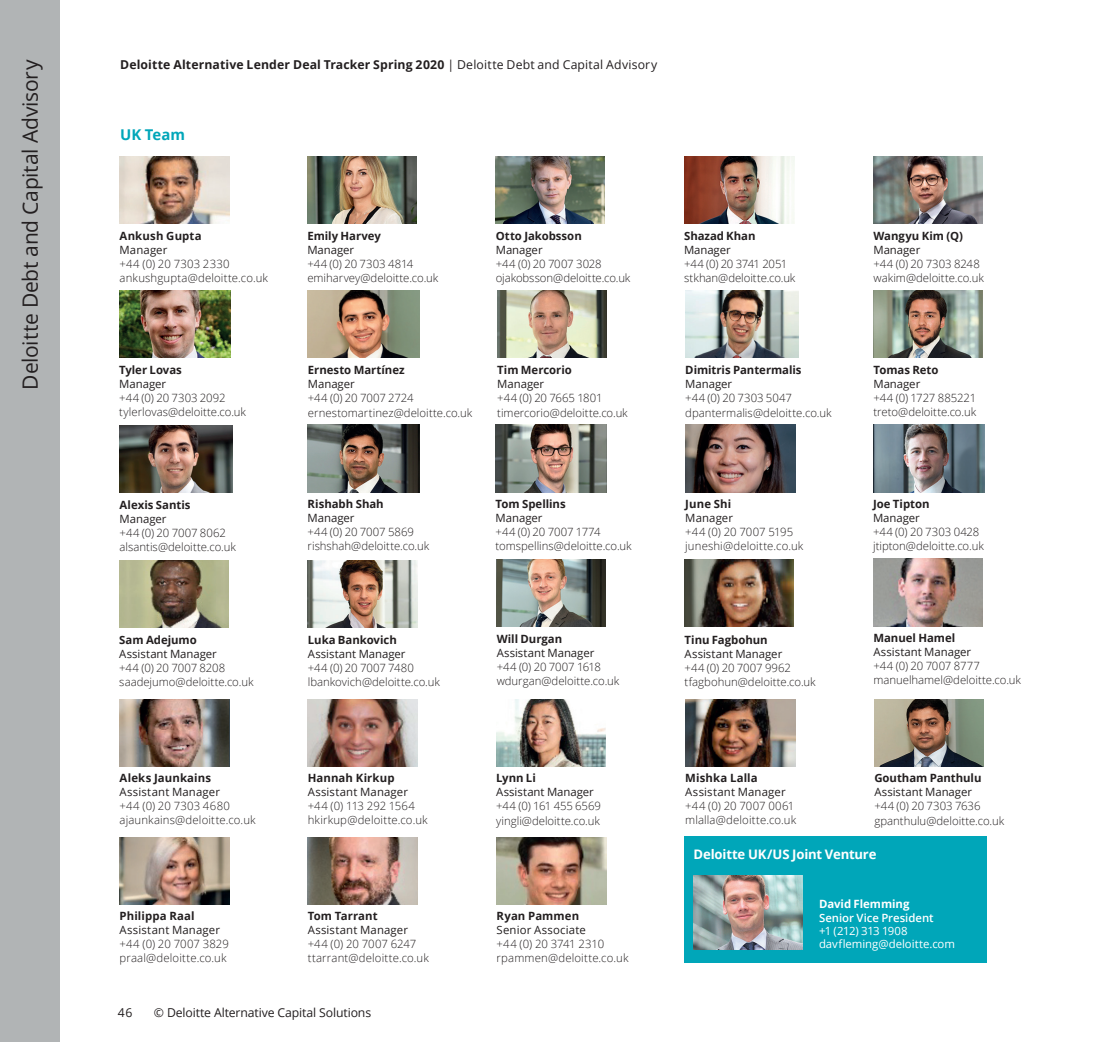
<style>
.page{position:relative;width:1102px;height:1042px;background:#fff}
.page>*{position:absolute;margin:0;border:0;box-sizing:border-box;transform-origin:0 0}
.t1{font:21px "Open Sans";letter-spacing:-.01em;color:#231f20}
.t2{font:700 14.88px "Open Sans";color:#00a6b9}
.t3{font:700 13.12px "Open Sans";letter-spacing:-.015em;color:#fff}
.t4{font:700 12.25px "Open Sans";letter-spacing:.01em;color:#231f20}
.t5{font:12.25px "Open Sans";letter-spacing:-.01em;color:#231f20}
.t6{font:300 11.38px/14px "Open Sans";color:#231f20}
.t7{font:700 11.38px "Open Sans";color:#231f20}
.t8{font:11.38px "Open Sans";color:#231f20}
.t9{font:11.38px/13.1px "Open Sans";color:#fff}
.t10{font:600 11.38px "Open Sans";color:#fff}
.t11{font:700 11.38px "Open Sans";letter-spacing:-.005em;color:#fff}
.s1{font-weight:400}
</style>
<div class="page">
<img style="left:308px;top:560px;width:109px;height:68px">
<img style="left:496px;top:559px;width:110px;height:68px">
<img style="left:874px;top:699px;width:109px;height:67px">
<img style="left:873px;top:290px;width:109px;height:68px">
<img style="left:497px;top:291px;width:109px;height:67px">
<img style="left:496px;top:699px;width:109px;height:67px">
<img style="left:119px;top:560px;width:109px;height:68px">
<img style="left:684px;top:559px;width:109px;height:68px">
<img style="left:873px;top:559px;width:109px;height:67px">
<div style="left:684px;top:836px;width:302px;height:126px;background:#00a6b9"></div>
<img style="left:693px;top:875px;width:108px;height:75px">
<img style="left:685px;top:290px;width:113px;height:68px">
<img style="left:120px;top:425px;width:112px;height:68px">
<img style="left:307px;top:425px;width:112px;height:67px">
<img style="left:873px;top:425px;width:111px;height:67px">
<img style="left:495px;top:425px;width:111px;height:67px">
<img style="left:308px;top:290px;width:111px;height:68px">
<img style="left:684px;top:157px;width:110px;height:67px">
<img style="left:119px;top:290px;width:112px;height:68px">
<img style="left:307px;top:156px;width:109px;height:68px">
<img style="left:495px;top:156px;width:110px;height:68px">
<img style="left:873px;top:157px;width:109px;height:67px">
<img style="left:119px;top:156px;width:110px;height:68px">
<img style="left:685px;top:425px;width:110px;height:67px">
<img style="left:685px;top:699px;width:110px;height:67px">
<img style="left:307px;top:699px;width:110px;height:67px">
<img style="left:307px;top:837px;width:110px;height:67px">
<img style="left:496px;top:837px;width:110px;height:67px">
<img style="left:119px;top:699px;width:110px;height:67px">
<img style="left:119px;top:837px;width:110px;height:67px">
<div style="left:0;top:0;width:60px;height:1042px;background:#b1b4b5"></div>
<h1 class="t1" style="left:16px;top:389px;width:331px;rotate:-90deg">Deloitte Debt and Capital Advisory</h1>
<p class="t4" style="left:120px;top:56px;width:538px">Deloitte Alternative Lender Deal Tracker Spring 2020 <span class="s1">| Deloitte Debt and Capital Advisory</span></p>
<h2 class="t2" style="left:120px;top:124px;width:66px">UK Team</h2>
<p class="t7" style="left:119px;top:227px;width:84px">Ankush Gupta</p>
<p class="t8" style="left:119px;top:242px;width:49px">Manager</p>
<p class="t6" style="left:119px;top:256px;width:150px">+44 (0) 20 7303 2330 ankushgupta@deloitte.co.uk</p>
<p class="t7" style="left:119px;top:361px;width:64px">Tyler Lovas</p>
<p class="t8" style="left:119px;top:376px;width:48px">Manager</p>
<p class="t6" style="left:119px;top:390px;width:128px">+44 (0) 20 7303 2092 tylerlovas@deloitte.co.uk</p>
<p class="t7" style="left:120px;top:496px;width:72px">Alexis Santis</p>
<p class="t8" style="left:120px;top:510px;width:48px">Manager</p>
<p class="t6" style="left:120px;top:525px;width:118px">+44 (0) 20 7007 8062 alsantis@deloitte.co.uk</p>
<p class="t7" style="left:119px;top:631px;width:79px">Sam Adejumo</p>
<p class="t8" style="left:119px;top:645px;width:99px">Assistant Manager</p>
<p class="t6" style="left:119px;top:660px;width:136px">+44 (0) 20 7007 8208 saadejumo@deloitte.co.uk</p>
<p class="t7" style="left:307px;top:227px;width:75px">Emily Harvey</p>
<p class="t8" style="left:307px;top:242px;width:48px">Manager</p>
<p class="t6" style="left:307px;top:256px;width:133px">+44 (0) 20 7303 4814 emiharvey@deloitte.co.uk</p>
<p class="t7" style="left:495px;top:227px;width:87px">Otto Jakobsson</p>
<p class="t8" style="left:495px;top:242px;width:48px">Manager</p>
<p class="t6" style="left:495px;top:256px;width:136px">+44 (0) 20 7007 3028 ojakobsson@deloitte.co.uk</p>
<p class="t7" style="left:308px;top:361px;width:98px">Ernesto Martínez</p>
<p class="t8" style="left:308px;top:376px;width:48px">Manager</p>
<p class="t6" style="left:308px;top:390px;width:166px;line-height:14.9px">+44 (0) 20 7007 2724 ernestomartinez@deloitte.co.uk</p>
<p class="t7" style="left:497px;top:362px;width:76px">Tim Mercorio</p>
<p class="t8" style="left:497px;top:376px;width:48px">Manager</p>
<p class="t6" style="left:497px;top:390px;width:132px;line-height:14.9px">+44 (0) 20 7665 1801 timercorio@deloitte.co.uk</p>
<p class="t7" style="left:307px;top:496px;width:77px">Rishabh Shah</p>
<p class="t8" style="left:307px;top:510px;width:48px">Manager</p>
<p class="t6" style="left:307px;top:525px;width:123px">+44 (0) 20 7007 5869 rishshah@deloitte.co.uk</p>
<p class="t7" style="left:308px;top:631px;width:90px">Luka Bankovich</p>
<p class="t8" style="left:308px;top:645px;width:99px">Assistant Manager</p>
<p class="t6" style="left:308px;top:660px;width:134px">+44 (0) 20 7007 7480 lbankovich@deloitte.co.uk</p>
<p class="t7" style="left:495px;top:496px;width:72px">Tom Spellins</p>
<p class="t8" style="left:495px;top:510px;width:48px">Manager</p>
<p class="t6" style="left:495px;top:525px;width:138px">+44 (0) 20 7007 1774 tomspellins@deloitte.co.uk</p>
<p class="t7" style="left:496px;top:630px;width:67px">Will Durgan</p>
<p class="t8" style="left:496px;top:644px;width:99px">Assistant Manager</p>
<p class="t6" style="left:496px;top:659px;width:124px">+44 (0) 20 7007 1618 wdurgan@deloitte.co.uk</p>
<p class="t7" style="left:119px;top:770px;width:93px">Aleks Jaunkains</p>
<p class="t8" style="left:119px;top:784px;width:102px">Assistant Manager</p>
<p class="t6" style="left:119px;top:799px;width:138px">+44 (0) 20 7303 4680 ajaunkains@deloitte.co.uk</p>
<p class="t7" style="left:119px;top:908px;width:76px">Philippa Raal</p>
<p class="t8" style="left:119px;top:922px;width:102px">Assistant Manager</p>
<p class="t6" style="left:119px;top:937px;width:111px">+44 (0) 20 7007 3829 praal@deloitte.co.uk</p>
<p class="t7" style="left:307px;top:770px;width:88px">Hannah Kirkup</p>
<p class="t8" style="left:307px;top:784px;width:102px">Assistant Manager</p>
<p class="t6" style="left:307px;top:799px;width:122px">+44 (0) 113 292 1564 hkirkup@deloitte.co.uk</p>
<p class="t7" style="left:307px;top:908px;width:72px">Tom Tarrant</p>
<p class="t8" style="left:307px;top:922px;width:102px">Assistant Manager</p>
<p class="t6" style="left:307px;top:937px;width:123px">+44 (0) 20 7007 6247 ttarrant@deloitte.co.uk</p>
<p class="t5" style="left:118px;top:1004px;width:16px">46</p>
<p class="t5" style="left:154px;top:1004px;width:219px">© Deloitte Alternative Capital Solutions</p>
<p class="t7" style="left:496px;top:770px;width:41px">Lynn Li</p>
<p class="t8" style="left:496px;top:784px;width:99px">Assistant Manager</p>
<p class="t6" style="left:496px;top:798px;width:106px;line-height:14.9px">+44 (0) 161 455 6569 yingli@deloitte.co.uk</p>
<p class="t7" style="left:496px;top:908px;width:84px">Ryan Pammen</p>
<p class="t8" style="left:496px;top:922px;width:91px">Senior Associate</p>
<p class="t6" style="left:496px;top:937px;width:133px">+44 (0) 20 3741 2310 rpammen@deloitte.co.uk</p>
<p class="t7" style="left:684px;top:228px;width:73px">Shazad Khan</p>
<p class="t8" style="left:684px;top:242px;width:48px">Manager</p>
<p class="t6" style="left:684px;top:256px;width:113px">+44 (0) 20 3741 2051 stkhan@deloitte.co.uk</p>
<p class="t7" style="left:685px;top:361px;width:118px">Dimitris Pantermalis</p>
<p class="t8" style="left:685px;top:376px;width:48px">Manager</p>
<p class="t6" style="left:685px;top:390px;width:148px;line-height:14.9px">+44 (0) 20 7303 5047 dpantermalis@deloitte.co.uk</p>
<p class="t7" style="left:685px;top:496px;width:48px">June Shi</p>
<p class="t8" style="left:685px;top:510px;width:49px">Manager</p>
<p class="t6" style="left:685px;top:525px;width:120px">+44 (0) 20 7007 5195 juneshi@deloitte.co.uk</p>
<p class="t7" style="left:684px;top:631px;width:85px">Tinu Fagbohun</p>
<p class="t8" style="left:684px;top:645px;width:99px">Assistant Manager</p>
<p class="t6" style="left:684px;top:660px;width:133px">+44 (0) 20 7007 9962 tfagbohun@deloitte.co.uk</p>
<p class="t7" style="left:685px;top:770px;width:74px">Mishka Lalla</p>
<p class="t8" style="left:685px;top:784px;width:102px">Assistant Manager</p>
<p class="t6" style="left:685px;top:799px;width:112px">+44 (0) 20 7007 0061 mlalla@deloitte.co.uk</p>
<p class="t7" style="left:873px;top:228px;width:91px">Wangyu Kim (Q)</p>
<p class="t8" style="left:873px;top:242px;width:48px">Manager</p>
<p class="t6" style="left:873px;top:256px;width:112px">+44 (0) 20 7303 8248 wakim@deloitte.co.uk</p>
<p class="t7" style="left:873px;top:361px;width:66px">Tomas Reto</p>
<p class="t8" style="left:873px;top:376px;width:48px">Manager</p>
<p class="t6" style="left:873px;top:390px;width:104px">+44 (0) 1727 885221 treto@deloitte.co.uk</p>
<p class="t7" style="left:872px;top:496px;width:58px">Joe Tipton</p>
<p class="t8" style="left:872px;top:510px;width:48px">Manager</p>
<p class="t6" style="left:872px;top:525px;width:112px">+44 (0) 20 7303 0428 jtipton@deloitte.co.uk</p>
<p class="t7" style="left:873px;top:630px;width:83px">Manuel Hamel</p>
<p class="t8" style="left:873px;top:644px;width:99px">Assistant Manager</p>
<p class="t6" style="left:873px;top:659px;width:149px">+44 (0) 20 7007 8777 manuelhamel@deloitte.co.uk</p>
<p class="t7" style="left:874px;top:770px;width:109px">Goutham Panthulu</p>
<p class="t8" style="left:874px;top:784px;width:99px">Assistant Manager</p>
<p class="t6" style="left:874px;top:798px;width:131px;line-height:14.9px">+44 (0) 20 7303 7636 gpanthulu@deloitte.co.uk</p>
<p class="t3" style="left:693px;top:845px;width:184px">Deloitte UK/US Joint Venture</p>
<p class="t11" style="left:818px;top:896px;width:92px">David Flemming</p>
<p class="t10" style="left:818px;top:909px;width:116px">Senior Vice President</p>
<p class="t9" style="left:818px;top:923px;width:138px">+1 (212) 313 1908 davfleming@deloitte.com</p>
</div>
